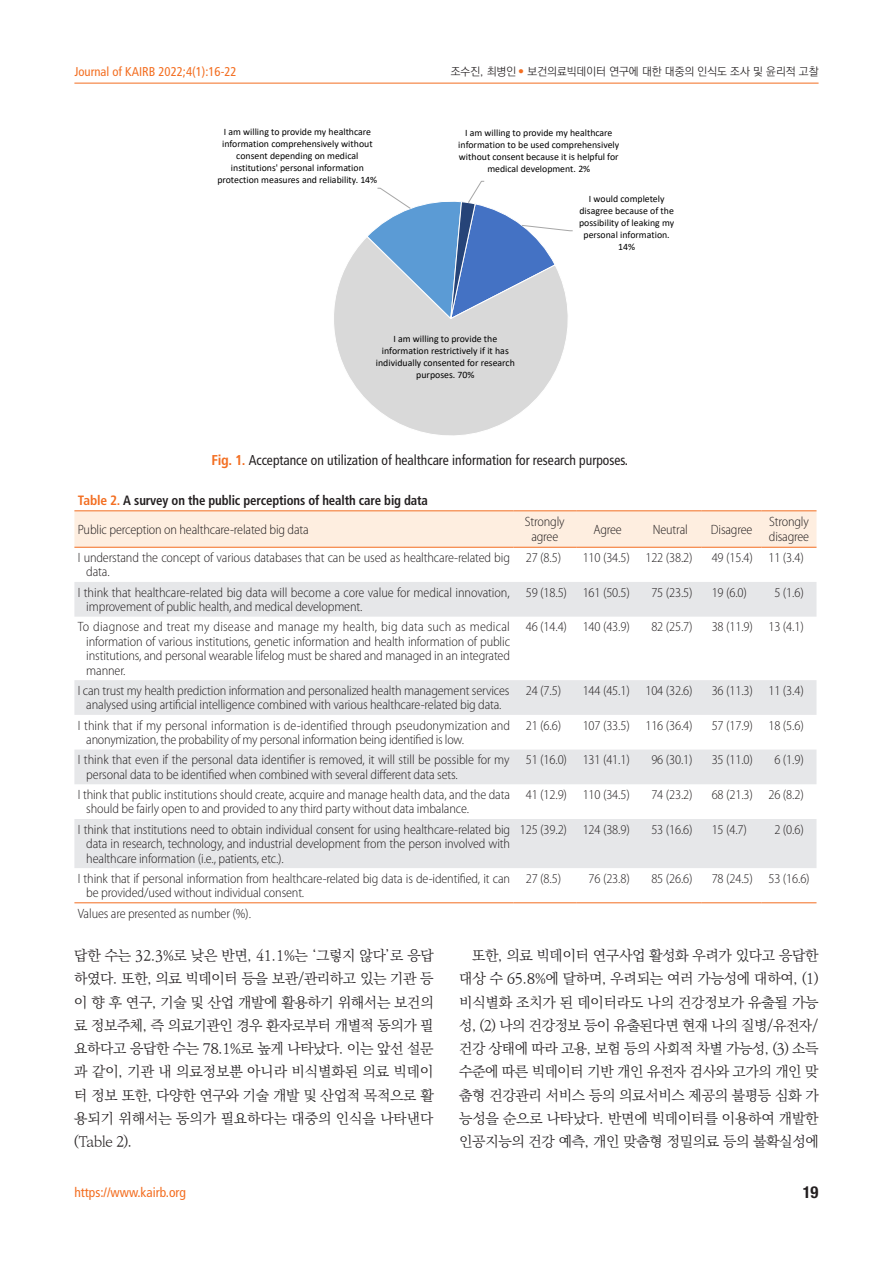
<style>
.page{position:relative;width:893px;height:1263px;background:#fff}
.page>*{position:absolute;margin:0;border:0;box-sizing:border-box;transform-origin:0 0}
.t1{font:700 condensed 16.5px "Helvetica Neue";color:#231f20}
.바탕글{font:300 14.25px/23.2px "Ko Pub World Batang";letter-spacing:-.01em;color:#231f20;text-align:justify}
.Fig{font:condensed 14.25px "Frutiger LT Std";color:#231f20;scale:.95 1}
.표본문{font:300 semi-condensed 13.5px/14.4px "Myriad Pro";letter-spacing:-.01em;color:#231f20}
.Table{font:700 condensed 13.5px "Frutiger LT Std";letter-spacing:-.01em;color:#231f20;scale:.95 1}
.t2{font:condensed 13.5px "Frutiger LT Std";color:#f36e21}
.t3{font:condensed 12.75px "Frutiger LT Std";color:#f36e21}
.t4{font:300 11.25px "Ko Pub World Dotum";color:#231f20}
.t5{font:9.75px/12px "Calibri";color:#000;text-align:center}
.s1{font-family:"YDIYGO330";font-weight:400;font-size:6px;color:#f36e21}
.s2{font-weight:700;color:#f36e21}
.s3{color:#f36e21}
</style>
<div class="page">
<hr style="left:74px;top:83px;width:745px;height:1px;background:#f36e21">
<div style="left:74px;top:511px;width:742px;height:36px;background:#feeee0"></div>
<svg style="left:74px;top:582px;width:742px;height:286px"></svg>
<hr style="left:74px;top:510px;width:439px;height:1px;background:#f36e21">
<hr style="left:513px;top:510px;width:63px;height:1px;background:#f36e21">
<hr style="left:576px;top:510px;width:63px;height:1px;background:#f36e21">
<hr style="left:639px;top:510px;width:63px;height:1px;background:#f36e21">
<hr style="left:702px;top:510px;width:59px;height:1px;background:#f36e21">
<hr style="left:761px;top:510px;width:55px;height:1px;background:#f36e21">
<hr style="left:74px;top:547px;width:439px;height:1px;background:#f36e21">
<hr style="left:513px;top:547px;width:63px;height:1px;background:#f36e21">
<hr style="left:576px;top:547px;width:63px;height:1px;background:#f36e21">
<hr style="left:639px;top:547px;width:63px;height:1px;background:#f36e21">
<hr style="left:702px;top:547px;width:59px;height:1px;background:#f36e21">
<hr style="left:761px;top:547px;width:55px;height:1px;background:#f36e21">
<hr style="left:74px;top:902px;width:439px;height:1px;background:#f36e21">
<hr style="left:513px;top:902px;width:63px;height:1px;background:#f36e21">
<hr style="left:576px;top:902px;width:63px;height:1px;background:#f36e21">
<hr style="left:639px;top:902px;width:63px;height:1px;background:#f36e21">
<hr style="left:702px;top:902px;width:59px;height:1px;background:#f36e21">
<hr style="left:761px;top:902px;width:55px;height:1px;background:#f36e21">
<svg style="left:334px;top:239px;width:233px;height:197px;fill:#d9d9d9"></svg>
<svg style="left:366px;top:181px;width:207px;height:153px"></svg>
<p class="t3" style="left:74px;top:64px;width:164px">Journal of KAIRB 2022;4(1):16-22</p>
<p class="t4" style="left:451px;top:63px;width:369px">조수진, 최병인 <span class="s1">●</span> 보건의료빅데이터 연구에 대한 대중의 인식도 조사 및 윤리적 고찰</p>
<p class="t5" style="left:217px;top:126px;width:161px">I am willing to provide my healthcare information comprehensively without consent depending on medical institutions' personal information protection measures and reliability. 14%</p>
<p class="t5" style="left:458px;top:127px;width:163px">I am willing to provide my healthcare information to be used comprehensively without consent because it is helpful for medical development. 2%</p>
<p class="t5" style="left:376px;top:332px;width:141px">I am willing to provide the information restrictively if it has individually consented for research purposes. 70%</p>
<p class="t5" style="left:579px;top:193px;width:97px">I would completely disagree because of the possibility of leaking my personal information.<br>14%</p>
<p class="Fig" style="left:211px;top:451px;width:440px"><span class="s2">Fig. 1.</span> Acceptance on utilization of healthcare information for research purposes.</p>
<p class="Table" style="left:78px;top:492px;width:370px"><span class="s3">Table 2.</span> A survey on the public perceptions of health care big data</p>
<p class="표본문" style="left:78px;top:522px;width:232px">Public perception on healthcare-related big data</p>
<p class="표본문" style="left:525px;top:515px;width:41px;text-align:center">Strongly agree</p>
<p class="표본문" style="left:593px;top:522px;width:30px">Agree</p>
<p class="표본문" style="left:653px;top:522px;width:37px">Neutral</p>
<p class="표본문" style="left:711px;top:522px;width:43px">Disagree</p>
<p class="표본문" style="left:769px;top:515px;width:42px">Strongly disagree</p>
<p class="표본문" style="left:86px;top:550px;width:425px;text-indent:-9px">I understand the concept of various databases that can be used as healthcare-related big data.</p>
<p class="표본문" style="left:526px;top:550px;width:37px">27 (8.5)</p>
<p class="표본문" style="left:583px;top:550px;width:49px">110 (34.5)</p>
<p class="표본문" style="left:645px;top:550px;width:49px">122 (38.2)</p>
<p class="표본문" style="left:712px;top:550px;width:43px">49 (15.4)</p>
<p class="표본문" style="left:768px;top:550px;width:37px">11 (3.4)</p>
<p class="표본문" style="left:86px;top:585px;width:425px;text-indent:-9px">I think that healthcare-related big data will become a core value for medical innovation, improvement of public health, and medical development.</p>
<p class="표본문" style="left:526px;top:585px;width:43px">59 (18.5)</p>
<p class="표본문" style="left:583px;top:585px;width:49px">161 (50.5)</p>
<p class="표본문" style="left:651px;top:585px;width:43px">75 (23.5)</p>
<p class="표본문" style="left:712px;top:585px;width:37px">19 (6.0)</p>
<p class="표본문" style="left:774px;top:585px;width:31px">5 (1.6)</p>
<p class="표본문" style="left:86px;top:619px;width:425px;text-align:justify;text-indent:-9px">To diagnose and treat my disease and manage my health, big data such as medical information of various institutions, genetic information and health information of public institutions, and personal wearable lifelog must be shared and managed in an integrated manner.</p>
<p class="표본문" style="left:526px;top:619px;width:43px">46 (14.4)</p>
<p class="표본문" style="left:583px;top:619px;width:49px">140 (43.9)</p>
<p class="표본문" style="left:651px;top:619px;width:43px">82 (25.7)</p>
<p class="표본문" style="left:712px;top:619px;width:43px">38 (11.9)</p>
<p class="표본문" style="left:768px;top:619px;width:37px">13 (4.1)</p>
<p class="표본문" style="left:78px;top:683px;width:433px;text-align:center">I can trust my health prediction information and personalized health management services analysed using artificial intelligence combined with various healthcare-related big data.</p>
<p class="표본문" style="left:526px;top:683px;width:37px">24 (7.5)</p>
<p class="표본문" style="left:583px;top:683px;width:49px">144 (45.1)</p>
<p class="표본문" style="left:645px;top:683px;width:49px">104 (32.6)</p>
<p class="표본문" style="left:712px;top:683px;width:43px">36 (11.3)</p>
<p class="표본문" style="left:768px;top:683px;width:37px">11 (3.4)</p>
<p class="표본문" style="left:86px;top:718px;width:425px;text-indent:-9px">I think that if my personal information is de-identified through pseudonymization and anonymization, the probability of my personal information being identified is low.</p>
<p class="표본문" style="left:526px;top:718px;width:37px">21 (6.6)</p>
<p class="표본문" style="left:583px;top:718px;width:49px">107 (33.5)</p>
<p class="표본문" style="left:645px;top:718px;width:49px">116 (36.4)</p>
<p class="표본문" style="left:712px;top:718px;width:43px">57 (17.9)</p>
<p class="표본문" style="left:768px;top:718px;width:37px">18 (5.6)</p>
<p class="표본문" style="left:86px;top:752px;width:425px;text-indent:-9px">I think that even if the personal data identifier is removed, it will still be possible for my personal data to be identified when combined with several different data sets.</p>
<p class="표본문" style="left:526px;top:752px;width:43px">51 (16.0)</p>
<p class="표본문" style="left:583px;top:752px;width:49px">131 (41.1)</p>
<p class="표본문" style="left:651px;top:752px;width:43px">96 (30.1)</p>
<p class="표본문" style="left:712px;top:752px;width:43px">35 (11.0)</p>
<p class="표본문" style="left:774px;top:752px;width:31px">6 (1.9)</p>
<p class="표본문" style="left:86px;top:787px;width:425px;text-indent:-9px">I think that public institutions should create, acquire and manage health data, and the data should be fairly open to and provided to any third party without data imbalance.</p>
<p class="표본문" style="left:526px;top:787px;width:43px">41 (12.9)</p>
<p class="표본문" style="left:583px;top:787px;width:49px">110 (34.5)</p>
<p class="표본문" style="left:651px;top:787px;width:43px">74 (23.2)</p>
<p class="표본문" style="left:712px;top:787px;width:43px">68 (21.3)</p>
<p class="표본문" style="left:768px;top:787px;width:37px">26 (8.2)</p>
<p class="표본문" style="left:86px;top:822px;width:425px;text-align:justify;text-indent:-9px">I think that institutions need to obtain individual consent for using healthcare-related big data in research, technology, and industrial development from the person involved with healthcare information (i.e., patients, etc.).</p>
<p class="표본문" style="left:520px;top:822px;width:49px">125 (39.2)</p>
<p class="표본문" style="left:583px;top:822px;width:49px">124 (38.9)</p>
<p class="표본문" style="left:651px;top:822px;width:43px">53 (16.6)</p>
<p class="표본문" style="left:712px;top:822px;width:37px">15 (4.7)</p>
<p class="표본문" style="left:774px;top:822px;width:31px">2 (0.6)</p>
<p class="표본문" style="left:86px;top:871px;width:425px;text-indent:-9px">I think that if personal information from healthcare-related big data is de-identified, it can be provided/used without individual consent.</p>
<p class="표본문" style="left:526px;top:871px;width:37px">27 (8.5)</p>
<p class="표본문" style="left:589px;top:871px;width:43px">76 (23.8)</p>
<p class="표본문" style="left:651px;top:871px;width:43px">85 (26.6)</p>
<p class="표본문" style="left:712px;top:871px;width:43px">78 (24.5)</p>
<p class="표본문" style="left:768px;top:871px;width:43px">53 (16.6)</p>
<p class="표본문" style="left:78px;top:906px;width:175px">Values are presented as number (%).</p>
<p class="바탕글" style="left:74px;top:944px;width:361px">답한 수는 32.3%로 낮은 반면, 41.1%는 ‘그렇지 않다’로 응답 하였다. 또한, 의료 빅데이터 등을 보관/관리하고 있는 기관 등 이 향 후 연구, 기술 및 산업 개발에 활용하기 위해서는 보건의 료 정보주체, 즉 의료기관인 경우 환자로부터 개별적 동의가 필 요하다고 응답한 수는 78.1%로 높게 나타났다. 이는 앞선 설문 과 같이, 기관 내 의료정보뿐 아니라 비식별화된 의료 빅데이 터 정보 또한, 다양한 연구와 기술 개발 및 산업적 목적으로 활 용되기 위해서는 동의가 필요하다는 대중의 인식을 나타낸다 (Table 2).</p>
<p class="바탕글" style="left:459px;top:944px;width:361px;text-indent:13px">또한, 의료 빅데이터 연구사업 활성화 우려가 있다고 응답한 대상 수 65.8%에 달하며, 우려되는 여러 가능성에 대하여, (1) 비식별화 조치가 된 데이터라도 나의 건강정보가 유출될 가능 성, (2) 나의 건강정보 등이 유출된다면 현재 나의 질병/유전자/ 건강 상태에 따라 고용, 보험 등의 사회적 차별 가능성, (3) 소득 수준에 따른 빅데이터 기반 개인 유전자 검사와 고가의 개인 맞 춤형 건강관리 서비스 등의 의료서비스 제공의 불평등 심화 가 능성을 순으로 나타났다. 반면에 빅데이터를 이용하여 개발한 인공지능의 건강 예측, 개인 맞춤형 정밀의료 등의 불확실성에</p>
<p class="t2" style="left:74px;top:1184px;width:113px">https://www.kairb.org</p>
<p class="t1" style="left:803px;top:1182px;width:17px">19</p>
</div>
